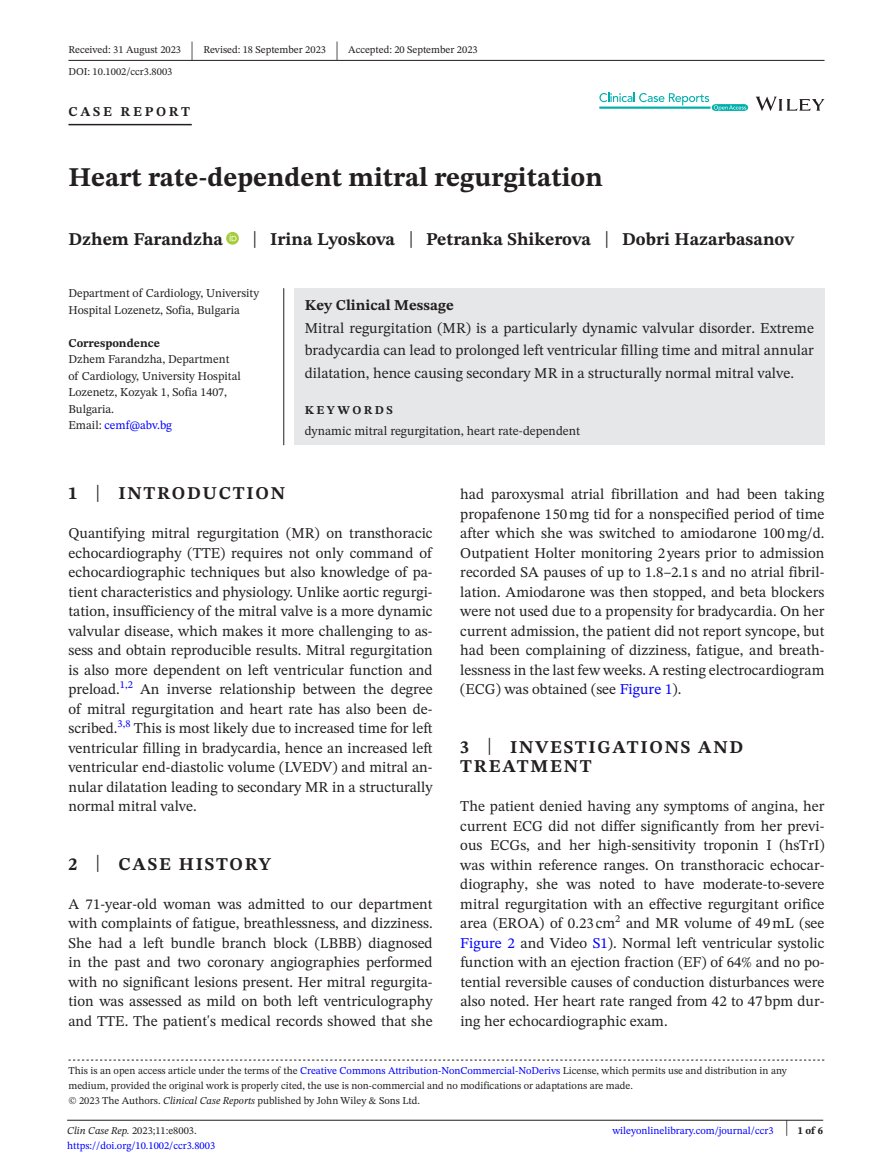
<style>
.page{position:relative;width:893px;height:1174px;background:#fff}
.page>*{position:absolute;margin:0;border:0;box-sizing:border-box;transform-origin:0 0}
.t1{font:700 27px "STIX Two Text";color:#231f20}
.t2{font:25.65px "STIX Two Text";color:#231f20;scale:.49 1}
.t3{font:700 18px "STIX Two Text";color:#231f20}
.t4{font:700 18px/19.5px "STIX Two Text";letter-spacing:.1em;color:#231f20}
.t5{font:15px/19.5px "STIX Two Text";color:#231f20;text-align:justify}
.t6{font:700 15px "STIX Two Text";color:#231f20}
.t7{font:700 13.5px "STIX Two Text";letter-spacing:.2em;color:#231f20}
.t8{font:12.75px "STIX Two Text";color:#231f20}
.t9{font:12px/16.5px "STIX Two Text";color:#231f20}
.t10{font:700 12px "STIX Two Text";color:#231f20}
.t11{font:700 12px "STIX Two Text";letter-spacing:.2em;color:#231f20}
.t12{font:10.5px/15px "STIX Two Text";color:#231f20}
.t13{font:10.5px "STIX Two Text";color:#00f}
.t14{font:700 10.5px "STIX Two Text";color:#231f20}
.s1{font-weight:400;font-size:23.4px}
.s2{color:#00f}
.s3{font-weight:400;font-size:23.7px}
.s4{font-style:italic}
.s5{font-weight:400;font-size:22.2px}
</style>
<div class="page">
<hr style="left:67px;top:1119px;width:756px;height:1px;background:#231f20">
<svg style="left:756px;top:97px;width:68px;height:14px"></svg>
<svg style="left:599px;top:93px;width:149px;height:18px"></svg>
<hr style="left:68px;top:60px;width:756px;height:1px;background:#231f20">
<hr style="left:68px;top:124px;width:124px;height:1px;background:#231f20">
<svg style="left:226px;top:232px;width:13px;height:13px"></svg>
<svg style="left:230px;top:234px;width:6px;height:7px"></svg>
<svg style="left:68px;top:1059px;width:756px;height:1px"></svg>
<div style="left:294px;top:288px;width:530px;height:157px;background:#e6e7e9"></div>
<hr style="left:283px;top:288px;width:1px;height:157px;background:#231f20">
<p class="t12" style="left:68px;top:42px;width:114px">Received: 31 August 2023</p>
<h2 class="t2" style="left:191px;top:32px;width:8px">|</h2>
<p class="t12" style="left:203px;top:42px;width:124px">Revised: 18 September 2023</p>
<h2 class="t2" style="left:335px;top:32px;width:8px">|</h2>
<p class="t12" style="left:348px;top:42px;width:131px">Accepted: 20 September 2023</p>
<p class="t12" style="left:68px;top:64px;width:105px">DOI: 10.1002/ccr3.8003</p>
<p class="t7" style="left:68px;top:101px;width:123px">CASE REPORT</p>
<h1 class="t1" style="left:68px;top:158px;width:536px">Heart rate-dependent mitral regurgitation</h1>
<p class="t3" style="left:68px;top:226px;width:156px">Dzhem Farandzha</p>
<p class="t3" style="left:253px;top:226px;width:543px"><span class="s1">|</span> Irina Lyoskova <span class="s1">|</span> Petranka Shikerova <span class="s1">|</span> Dobri Hazarbasanov</p>
<p class="t9" style="left:68px;top:285px;width:192px">Department of Cardiology, University<br>Hospital Lozenetz, Sofia, Bulgaria</p>
<p class="t10" style="left:68px;top:334px;width:93px">Correspondence</p>
<p class="t9" style="left:68px;top:351px;width:174px">Dzhem Farandzha, Department of Cardiology, University Hospital<br>Lozenetz, Kozyak 1, Sofia 1407,<br>Bulgaria.<br>Email: <span class="s2">cemf@abv.bg</span></p>
<p class="t6" style="left:305px;top:294px;width:150px">Key Clinical Message</p>
<p class="t5" style="left:305px;top:316px;width:511px;line-height:22.5px">Mitral regurgitation (MR) is a particularly dynamic valvular disorder. Extreme bradycardia can lead to prolonged left ventricular filling time and mitral annular dilatation, hence causing secondary MR in a structurally normal mitral valve.</p>
<p class="t11" style="left:305px;top:401px;width:90px">KEYWORDS</p>
<p class="t8" style="left:305px;top:421px;width:277px">dynamic mitral regurgitation, heart rate-dependent</p>
<p class="t4" style="left:68px;top:484px;width:218px">1 <span class="s3">|</span> INTRODUCTION</p>
<p class="t5" style="left:68px;top:523px;width:366px">Quantifying mitral regurgitation (MR) on transthoracic echocardiography (TTE) requires not only command of echocardiographic techniques but also knowledge of pa&shy;tient characteristics and physiology. Unlike aortic regurgi&shy;tation, insufficiency of the mitral valve is a more dynamic valvular disease, which makes it more challenging to as&shy;sess and obtain reproducible results. Mitral regurgitation is also more dependent on left ventricular function and preload.</p>
<p class="t13" style="left:120px;top:676px;width:14px">1,2</p>
<p class="t5" style="left:68px;top:679px;width:366px;text-indent:72px">An inverse relationship between the degree of mitral regurgitation and heart rate has also been de&shy;scribed.</p>
<p class="t13" style="left:118px;top:715px;width:14px">3,8</p>
<p class="t5" style="left:68px;top:718px;width:366px;text-indent:65px">This is most likely due to increased time for left ventricular filling in bradycardia, hence an increased left ventricular end-diastolic volume (LVEDV) and mitral an&shy;nular dilatation leading to secondary MR in a structurally normal mitral valve.</p>
<p class="t4" style="left:68px;top:854px;width:204px">2 <span class="s3">|</span> CASE HISTORY</p>
<p class="t5" style="left:68px;top:894px;width:366px">A 71-year-old woman was admitted to our department with complaints of fatigue, breathlessness, and dizziness.<br>She had a left bundle branch block (LBBB) diagnosed in the past and two coronary angiographies performed with no significant lesions present. Her mitral regurgita&shy;tion was assessed as mild on both left ventriculography and TTE. The patient's medical records showed that she</p>
<p class="t5" style="left:460px;top:484px;width:366px">had paroxysmal atrial fibrillation and had been taking propafenone 150mg tid for a nonspecified period of time after which she was switched to amiodarone 100mg/d.<br>Outpatient Holter monitoring 2 years prior to admission recorded SA pauses of up to 1.8–2.1 s and no atrial fibril&shy;lation. Amiodarone was then stopped, and beta blockers were not used due to a propensity for bradycardia. On her current admission, the patient did not report syncope, but had been complaining of dizziness, fatigue, and breath&shy;lessness in the last few weeks. A resting electrocardiogram (ECG) was obtained (see <span class="s2">Figure 1</span>).</p>
<p class="t4" style="left:460px;top:737px;width:285px">3 <span class="s3">|</span> INVESTIGATIONS AND<br>TREATMENT</p>
<p class="t5" style="left:460px;top:796px;width:366px">The patient denied having any symptoms of angina, her current ECG did not differ significantly from her previ&shy;ous ECGs, and her high-sensitivity troponin I (hsTrI) was within reference ranges. On transthoracic echocar&shy;diography, she was noted to have moderate-to-severe mitral regurgitation with an effective regurgitant orifice area (EROA) of 0.23 cm</p>
<p class="t12" style="left:615px;top:910px;width:7px">2</p>
<p class="t5" style="left:460px;top:913px;width:366px;text-indent:166px">and MR volume of 49mL (see <span class="s2">Figure 2</span> and Video <span class="s2">S1</span>). Normal left ventricular systolic function with an ejection fraction (EF) of 64% and no po&shy;tential reversible causes of conduction disturbances were also noted. Her heart rate ranged from 42 to 47bpm dur&shy;ing her echocardiographic exam.</p>
<p class="t12" style="left:68px;top:1063px;width:720px">This is an open access article under the terms of the <span class="s2">Creative Commons Attribution-NonCommercial-NoDerivs</span> License, which permits use and distribution in any medium, provided the original work is properly cited, the use is non-commercial and no modifications or adaptations are made.<br>© 2023 The Authors. <span class="s4">Clinical Case Reports</span> published by John Wiley &amp; Sons Ltd.</p>
<p class="t12" style="left:67px;top:1123px;width:131px"><span class="s4">Clin Case Rep.</span> 2023;11:e8003.</p>
<p class="t14" style="left:785px;top:1123px;width:39px"><span class="s5">|</span> 1 of 6</p>
<p class="t13" style="left:67px;top:1138px;width:150px">https://doi.org/10.1002/ccr3.8003</p>
<p class="t13" style="left:612px;top:1123px;width:163px">wileyonlinelibrary.com/journal/ccr3</p>
</div>
